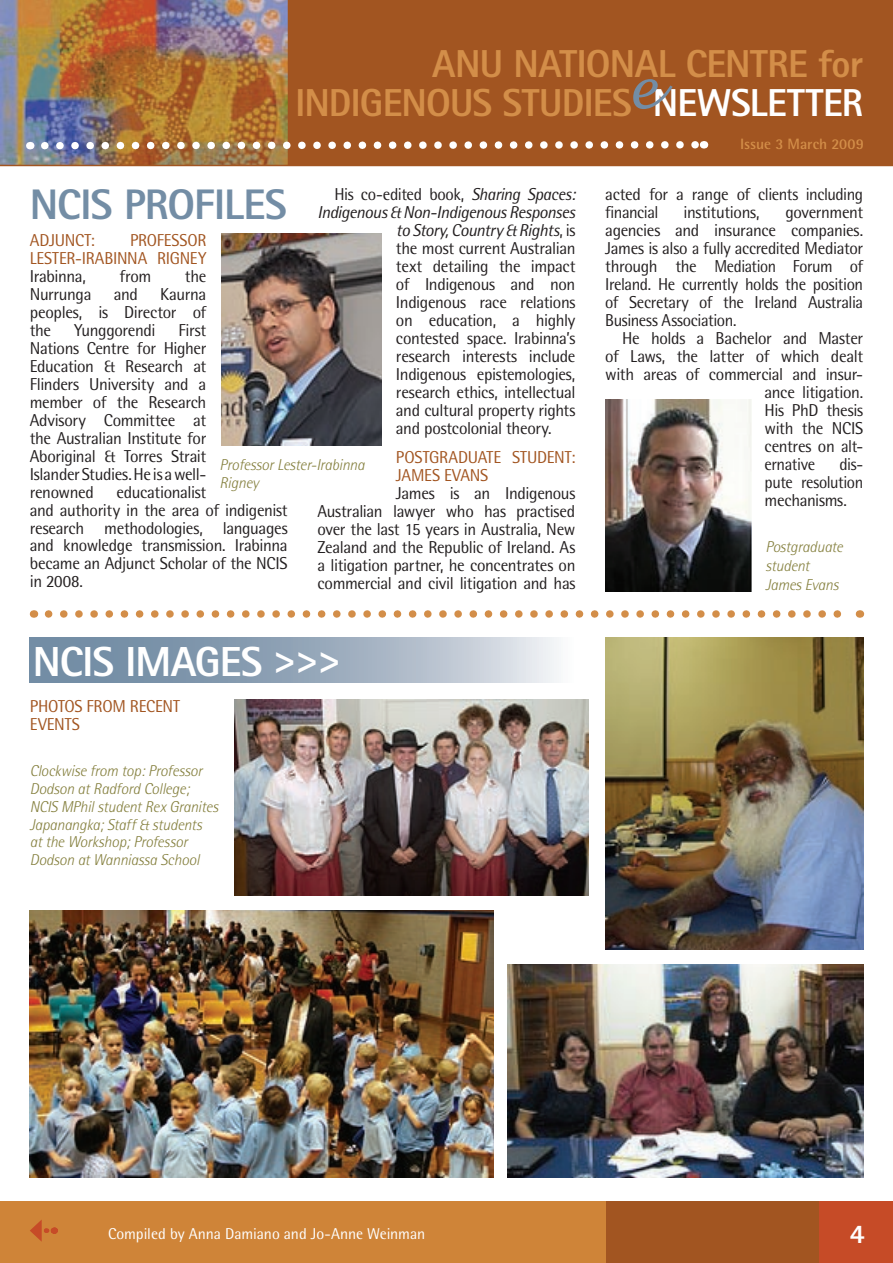
<style>
.page{position:relative;width:893px;height:1263px;background:#fff}
.page>*{position:absolute;margin:0;border:0;box-sizing:border-box;transform-origin:0 0}
.t1{font:800 42.75px "Rotis Sans Serif";letter-spacing:-.02em;color:#738da5}
.t2{font:800 42px "Rotis Sans Serif";letter-spacing:-.02em;color:#fff}
.t3{font:800 39px/39px "Rotis Sans Serif";letter-spacing:-.02em;color:#d38e49;text-align:right}
.t4{font:800 27px "Rotis Sans Serif";color:#fff}
.t5{font:17.25px/18px "Rotis Semi Sans";letter-spacing:-.02em;color:#231f20;text-align:justify}
.t6{font:17.25px/18px "Rotis Semi Sans";letter-spacing:-.015em;color:#a25521}
.t7{font:italic 17.25px "Rotis Semi Sans";letter-spacing:-.03em;color:#231f20}
.t8{font:17.25px/18px "Rotis Semi Sans";letter-spacing:-.02em;color:#231f20;text-align:justify;scale:.96 1}
.t9{font:italic 300 15.75px/17.7px "Rotis Semi Sans";letter-spacing:-.015em;color:#847f3d}
.t10{font:15.75px "Rotis Semi Sans";letter-spacing:-.005em;color:#fff}
.t11{font:700 15px "Rotis Semi Sans";color:#d38e49}
.s1{color:#fff}
.s2{font-style:italic}
.s3{font-style:normal}
.s4{font-size:42.75px}
</style>
<div class="page">
<div style="left:566px;top:1198px;width:262px;height:65px;background:#a25521"></div>
<div style="left:0;top:1198px;width:605px;height:65px;background:#cf8438"></div>
<img style="left:0;top:0;width:893px;height:166px">
<div style="left:819px;top:1199px;width:74px;height:64px;background:#c64b27"></div>
<div style="left:0;top:1184px;width:893px;height:17px;background:#fff"></div>
<hr style="left:288px;top:0;width:3px;height:166px;background:#a25521">
<img style="left:37px;top:137px;width:667px;height:16px">
<svg style="left:30px;top:637px;width:529px;height:46px;background:#9cadbe"></svg>
<svg style="left:49px;top:610px;width:793px;height:8px"></svg>
<svg style="left:30px;top:1220px;width:17px;height:22px"></svg>
<img style="left:221px;top:234px;width:160px;height:212px">
<img style="left:606px;top:400px;width:146px;height:192px">
<img style="left:605px;top:638px;width:258px;height:312px">
<img style="left:235px;top:700px;width:354px;height:196px">
<img style="left:508px;top:965px;width:355px;height:213px">
<img style="left:30px;top:910px;width:463px;height:268px">
<h3 class="t3" style="left:295px;top:44px;width:569px">ANU NATIONAL CENTRE for<br>INDIGENOUS STUDIES<sup>e</sup><span class="s1">NEWSLETTER</span></h3>
<p class="t11" style="left:740px;top:135px;width:125px">Issue 3 March 2009</p>
<p class="t5" style="left:334px;top:185px;width:242px">His co-edited book, <span class="s2">Sharing Spaces:</span></p>
<p class="t7" style="left:317px;top:202px;width:259px">Indigenous &amp; Non-Indigenous Responses</p>
<p class="t7" style="left:396px;top:220px;width:181px">to Story, Country &amp; Rights<span class="s3">, is</span></p>
<p class="t5" style="left:396px;top:239px;width:181px">the most current Australian</p>
<p class="t5" style="left:396px;top:257px;width:181px">text detailing the impact</p>
<p class="t5" style="left:396px;top:275px;width:181px">of Indigenous and non</p>
<p class="t5" style="left:396px;top:293px;width:181px">Indigenous race relations</p>
<p class="t5" style="left:396px;top:311px;width:181px">on education, a highly</p>
<p class="t5" style="left:396px;top:329px;width:181px">contested space. Irabinna’s</p>
<p class="t5" style="left:396px;top:347px;width:181px">research interests include</p>
<p class="t5" style="left:396px;top:365px;width:181px">Indigenous epistemologies,</p>
<p class="t5" style="left:396px;top:383px;width:181px">research ethics, intellectual</p>
<p class="t5" style="left:396px;top:401px;width:181px">and cultural property rights</p>
<p class="t5" style="left:396px;top:419px;width:157px">and postcolonial theory.</p>
<p class="t6" style="left:396px;top:448px;width:181px">POSTGRADUATE STUDENT:<br>JAMES EVANS</p>
<p class="t5" style="left:317px;top:484px;width:259px;text-indent:78px">James is an Indigenous Australian lawyer who has practised over the last 15 years in Australia, New Zealand and the Republic of Ireland. As a litigation partner, he concentrates on commercial and civil litigation and has</p>
<h1 class="t1" style="left:30px;top:177px;width:259px">NCIS PROFILES</h1>
<p class="t6" style="left:30px;top:231px;width:67px">ADJUNCT:</p>
<p class="t6" style="left:30px;top:231px;width:178px;text-align:right">PROFESSOR<br>LESTER-IRABINNA RIGNEY</p>
<p class="t5" style="left:30px;top:267px;width:58px">Irabinna,</p>
<p class="t5" style="left:119px;top:267px;width:33px">from</p>
<p class="t5" style="left:185px;top:267px;width:23px">the</p>
<p class="t5" style="left:30px;top:285px;width:63px">Nurrunga</p>
<p class="t5" style="left:114px;top:285px;width:26px">and</p>
<p class="t5" style="left:30px;top:285px;width:178px;text-indent:131px">Kaurna peoples, is Director of the</p>
<p class="t5" style="left:30px;top:321px;width:178px;text-indent:149px">First Nations Centre for Higher Education &amp; Research at Flinders University and a member of the Research Advisory Committee at the Australian Institute for Aboriginal &amp; Torres Strait Islander Studies. He is a well&shy;renowned</p>
<p class="t5" style="left:74px;top:321px;width:83px">Yunggorendi</p>
<p class="t9" style="left:220px;top:455px;width:147px;line-height:18.8px">Professor Lester-Irabinna<br>Rigney</p>
<p class="t5" style="left:30px;top:482px;width:259px;text-align:left;text-indent:87px">educationalist<br>and authority in the area of indigenist research methodologies, languages and knowledge transmission. Irabinna became an Adjunct Scholar of the NCIS in 2008.</p>
<h2 class="t2" style="left:33px;top:635px;width:309px">NCIS IMAGES <span class="s4">&gt;&gt;&gt;</span></h2>
<p class="t6" style="left:30px;top:697px;width:152px">PHOTOS FROM RECENT<br>EVENTS</p>
<p class="t9" style="left:30px;top:762px;width:190px">Clockwise from top: Professor<br>Dodson at Radford College;<br>NCIS MPhil student Rex Granites<br>Japanangka; Staff &amp; students<br>at the Workshop; Professor<br>Dodson at Wanniassa School</p>
<p class="t5" style="left:605px;top:185px;width:259px">acted for a range of clients including financial</p>
<p class="t5" style="left:684px;top:203px;width:78px">institutions,</p>
<p class="t5" style="left:605px;top:203px;width:259px;text-indent:180px">government agencies and insurance companies.<br>James is also a fully accredited Mediator through the Mediation Forum of Ireland. He currently holds the position of Secretary of the Ireland Australia Business Association.</p>
<p class="t5" style="left:622px;top:329px;width:242px">He holds a Bachelor and Master</p>
<p class="t5" style="left:605px;top:347px;width:259px">of Laws, the latter of which dealt</p>
<p class="t5" style="left:605px;top:365px;width:259px">with areas of commercial and insur-</p>
<p class="t5" style="left:765px;top:383px;width:100px">ance litigation.</p>
<p class="t5" style="left:765px;top:401px;width:100px">His PhD thesis</p>
<p class="t5" style="left:765px;top:419px;width:100px">with the NCIS</p>
<p class="t5" style="left:765px;top:437px;width:100px">centres on alt-</p>
<p class="t8" style="left:765px;top:455px;width:54px">ernative</p>
<p class="t8" style="left:765px;top:455px;width:104px;text-indent:75px">dis&shy;pute resolution mechanisms.</p>
<p class="t9" style="left:765px;top:537px;width:79px;line-height:18.8px">Postgraduate student<br>James Evans</p>
<p class="t10" style="left:108px;top:1224px;width:319px">Compiled by Anna Damiano and Jo-Anne Weinman</p>
<h3 class="t4" style="left:850px;top:1216px;width:17px">4</h3>
</div>
